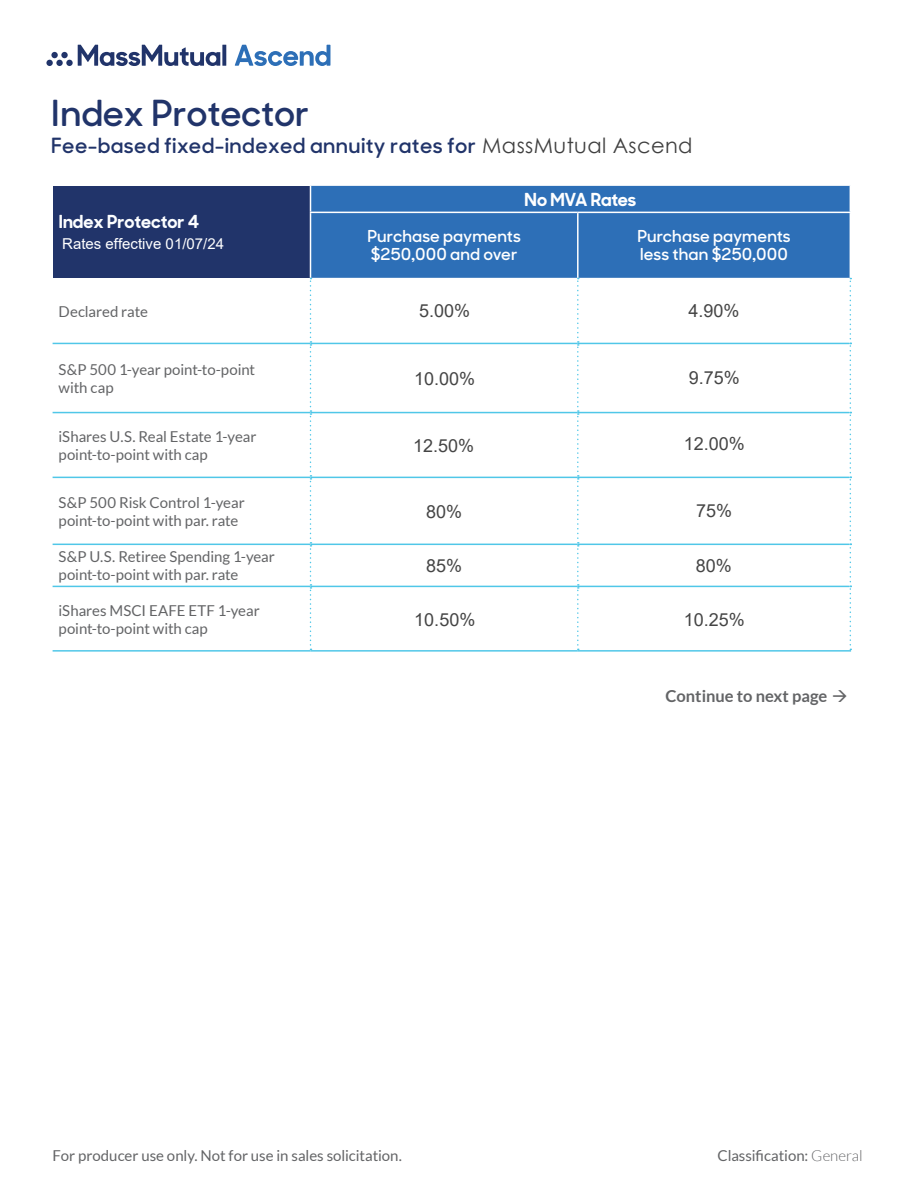
<style>
.page{position:relative;width:918px;height:1188px;background:#fff}
.page>*{position:absolute;margin:0;border:0;box-sizing:border-box;transform-origin:0 0}
.Cov_Subhead_294{font:600 36px "MM Sharp Sans";letter-spacing:-.005em;color:#21346a}
.Cov_Subhead_294-2{font:600 21px "MM Sharp Sans";letter-spacing:.02em;color:#21346a}
.t1{font:18px "Arial";color:#454545}
.t2{font:700 18px "MM Sharp Sans";color:#fcfeff}
.t3{font:700 18px "MM Sharp Sans";letter-spacing:-.01em;color:#fff}
.t4{font:600 16.5px/18px "MM Sharp Sans";letter-spacing:.005em;color:#fff}
.t5{font:700 16.5px "Lato";color:#636466}
.t6{font:15px/18px "Lato";letter-spacing:-.005em;color:#636466}
.t7{font:15px "Arial";color:#fff}
.s1{font-family:"Century Gothic";font-weight:400;color:#404040}
.s2{font-weight:300}
</style>
<div class="page">
<div style="left:53px;top:186px;width:257px;height:92px;background:#21346a"></div>
<div style="left:311px;top:186px;width:539px;height:92px;background:#2d6fb7"></div>
<hr style="left:577px;top:213px;width:2px;height:65px;background:#fff">
<svg style="left:310px;top:278px;width:1px;height:372px"></svg>
<svg style="left:577px;top:278px;width:2px;height:372px"></svg>
<svg style="left:850px;top:278px;width:1px;height:372px"></svg>
<hr style="left:53px;top:343px;width:258px;height:1px;background:#50c7e8">
<hr style="left:310px;top:343px;width:268px;height:1px;background:#50c7e8">
<hr style="left:578px;top:343px;width:272px;height:1px;background:#50c7e8">
<hr style="left:53px;top:412px;width:258px;height:1px;background:#50c7e8">
<hr style="left:310px;top:412px;width:268px;height:1px;background:#50c7e8">
<hr style="left:578px;top:412px;width:272px;height:1px;background:#50c7e8">
<hr style="left:310px;top:477px;width:268px;height:1px;background:#50c7e8">
<hr style="left:578px;top:477px;width:272px;height:1px;background:#50c7e8">
<hr style="left:310px;top:544px;width:268px;height:1px;background:#50c7e8">
<hr style="left:578px;top:544px;width:272px;height:1px;background:#50c7e8">
<hr style="left:310px;top:586px;width:268px;height:1px;background:#50c7e8">
<hr style="left:578px;top:586px;width:272px;height:1px;background:#50c7e8">
<hr style="left:310px;top:650px;width:268px;height:2px;background:#50c7e8">
<hr style="left:578px;top:650px;width:273px;height:2px;background:#50c7e8">
<hr style="left:53px;top:477px;width:258px;height:1px;background:#50c7e8">
<hr style="left:53px;top:544px;width:258px;height:1px;background:#50c7e8">
<hr style="left:53px;top:586px;width:258px;height:1px;background:#50c7e8">
<hr style="left:53px;top:650px;width:258px;height:2px;background:#50c7e8">
<hr style="left:310px;top:212px;width:268px;height:1px;background:#fff">
<hr style="left:578px;top:212px;width:273px;height:1px;background:#fff">
<svg style="left:235px;top:45px;width:95px;height:21px"></svg>
<svg style="left:222px;top:45px;width:4px;height:21px"></svg>
<svg style="left:78px;top:45px;width:142px;height:21px"></svg>
<div style="left:66px;top:60px;width:7px;height:6px;background:#21346a;border-radius:50%"></div>
<div style="left:56px;top:60px;width:7px;height:6px;background:#21346a;border-radius:50%"></div>
<div style="left:46px;top:60px;width:7px;height:6px;background:#21346a;border-radius:50%"></div>
<div style="left:61px;top:52px;width:7px;height:6px;background:#21346a;border-radius:50%"></div>
<div style="left:51px;top:52px;width:7px;height:6px;background:#21346a;border-radius:50%"></div>
<p class="Cov_Subhead_294" style="left:51px;top:85px;width:260px">Index Protector</p>
<p class="Cov_Subhead_294-2" style="left:51px;top:129px;width:643px">Fee-based fixed-indexed annuity rates for <span class="s1">MassMutual Ascend</span></p>
<p class="t2" style="left:59px;top:206px;width:142px">Index Protector 4</p>
<p class="t7" style="left:62px;top:234px;width:163px">Rates effective 01/07/24</p>
<p class="t6" style="left:59px;top:302px;width:91px">Declared rate</p>
<p class="t6" style="left:59px;top:361px;width:198px">S&amp;P 500 1-year point-to-point with cap</p>
<p class="t6" style="left:59px;top:427px;width:200px">iShares U.S. Real Estate 1-year point-to-point with cap</p>
<p class="t6" style="left:59px;top:493px;width:188px">S&amp;P 500 Risk Control 1-year point-to-point with par. rate</p>
<p class="t6" style="left:59px;top:548px;width:218px">S&amp;P U.S. Retiree Spending 1-year point-to-point with par. rate</p>
<p class="t6" style="left:59px;top:601px;width:203px">iShares MSCI EAFE ETF 1-year point-to-point with cap</p>
<p class="t3" style="left:525px;top:184px;width:113px">No MVA Rates</p>
<p class="t4" style="left:367px;top:226px;width:155px">Purchase payments $250,000 and over</p>
<p class="t4" style="left:637px;top:226px;width:155px">Purchase payments less than $250,000</p>
<p class="t1" style="left:419px;top:298px;width:53px">5.00%</p>
<p class="t1" style="left:689px;top:298px;width:53px">4.90%</p>
<p class="t1" style="left:414px;top:366px;width:63px">10.00%</p>
<p class="t1" style="left:689px;top:365px;width:53px">9.75%</p>
<p class="t1" style="left:413px;top:434px;width:63px">12.50%</p>
<p class="t1" style="left:684px;top:431px;width:63px">12.00%</p>
<p class="t1" style="left:426px;top:500px;width:38px">80%</p>
<p class="t1" style="left:696px;top:498px;width:38px">75%</p>
<p class="t1" style="left:426px;top:553px;width:38px">85%</p>
<p class="t1" style="left:696px;top:554px;width:38px">80%</p>
<p class="t1" style="left:414px;top:608px;width:63px">10.50%</p>
<p class="t1" style="left:684px;top:607px;width:63px">10.25%</p>
<p class="t5" style="left:666px;top:686px;width:184px">Continue to next page →</p>
<p class="t6" style="left:53px;top:1146px;width:351px">For producer use only. Not for use in sales solicitation.</p>
<p class="t6" style="left:718px;top:1146px;width:147px">Classification: <span class="s2">General</span></p>
</div>
